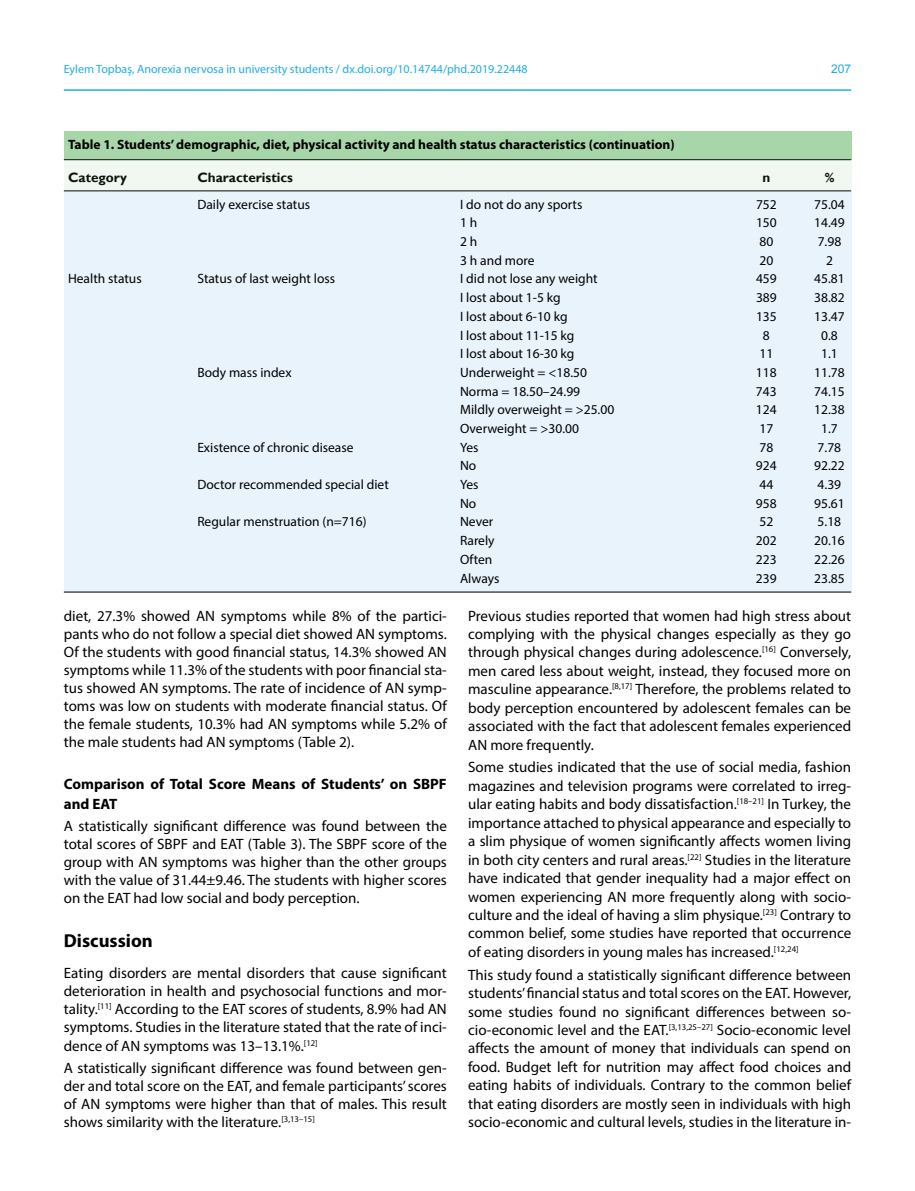
<style>
.page{position:relative;width:915px;height:1191px;background:#fff}
.page>*{position:absolute;margin:0;border:0;box-sizing:border-box;transform-origin:0 0}
.t1{font:700 18.75px "Myriad Pro";color:#000}
.t2{font:15px/18.5px "Myriad Pro";color:#000;text-align:justify}
.t3{font:700 15px/19.6px "Myriad Pro";color:#000}
.t4{font:13.5px "Myriad Pro";color:#000}
.t5{font:700 13.5px "Myriad Pro";color:#000}
.t6{font:700 13.5px "Gill Sans";color:#000}
.t7{font:12px "Myriad Pro";color:#21ade3}
.t8{font:12px "Arial";color:#21ade3}
</style>
<div class="page">
<hr style="left:64px;top:89px;width:786px;height:2px;background:#21ade3">
<div style="left:64px;top:131px;width:786px;height:28px;background:#a7d6a8"></div>
<div style="left:64px;top:191px;width:786px;height:401px;background:#e9f3fb"></div>
<hr style="left:64px;top:191px;width:786px;height:1px;background:#000">
<div style="left:64px;top:159px;width:786px;height:32px;background:#f0f8f1"></div>
<hr style="left:64px;top:592px;width:786px;height:1px;background:#000">
<p class="t7" style="left:64px;top:61px;width:465px">Eylem Topbaş, Anorexia nervosa in university students / dx.doi.org/10.14744/phd.2019.22448</p>
<p class="t8" style="left:830px;top:60px;width:22px">207</p>
<p class="t5" style="left:68px;top:136px;width:608px">Table 1. Students’ demographic, diet, physical activity and health status characteristics (continuation)</p>
<p class="t6" style="left:68px;top:169px;width:61px">Category</p>
<p class="t6" style="left:197px;top:169px;width:97px">Characteristics</p>
<p class="t6" style="left:762px;top:169px;width:9px">n</p>
<p class="t6" style="left:824px;top:169px;width:11px">%</p>
<p class="t4" style="left:197px;top:196px;width:114px">Daily exercise status</p>
<p class="t4" style="left:460px;top:196px;width:124px">I do not do any sports</p>
<p class="t4" style="left:755px;top:196px;width:22px">752</p>
<p class="t4" style="left:814px;top:196px;width:32px">75.04</p>
<p class="t4" style="left:460px;top:214px;width:19px">1 h</p>
<p class="t4" style="left:755px;top:214px;width:22px">150</p>
<p class="t4" style="left:814px;top:214px;width:32px">14.49</p>
<p class="t4" style="left:460px;top:233px;width:19px">2 h</p>
<p class="t4" style="left:759px;top:233px;width:15px">80</p>
<p class="t4" style="left:817px;top:233px;width:25px">7.98</p>
<p class="t4" style="left:460px;top:252px;width:76px">3 h and more</p>
<p class="t4" style="left:759px;top:252px;width:15px">20</p>
<p class="t4" style="left:825px;top:252px;width:8px">2</p>
<p class="t4" style="left:68px;top:271px;width:75px">Health status</p>
<p class="t4" style="left:197px;top:271px;width:139px">Status of last weight loss</p>
<p class="t4" style="left:460px;top:271px;width:139px">I did not lose any weight</p>
<p class="t4" style="left:755px;top:271px;width:22px">459</p>
<p class="t4" style="left:814px;top:271px;width:32px">45.81</p>
<p class="t4" style="left:460px;top:289px;width:102px">I lost about 1-5 kg</p>
<p class="t4" style="left:755px;top:289px;width:22px">389</p>
<p class="t4" style="left:813px;top:289px;width:32px">38.82</p>
<p class="t4" style="left:460px;top:308px;width:109px">I lost about 6-10 kg</p>
<p class="t4" style="left:755px;top:308px;width:22px">135</p>
<p class="t4" style="left:813px;top:308px;width:32px">13.47</p>
<p class="t4" style="left:460px;top:327px;width:116px">I lost about 11-15 kg</p>
<p class="t4" style="left:762px;top:327px;width:8px">8</p>
<p class="t4" style="left:820px;top:327px;width:18px">0.8</p>
<p class="t4" style="left:460px;top:345px;width:116px">I lost about 16-30 kg</p>
<p class="t4" style="left:759px;top:345px;width:15px">11</p>
<p class="t4" style="left:820px;top:345px;width:18px">1.1</p>
<p class="t4" style="left:197px;top:364px;width:96px">Body mass index</p>
<p class="t4" style="left:460px;top:364px;width:128px">Underweight = &lt;18.50</p>
<p class="t4" style="left:755px;top:364px;width:22px">118</p>
<p class="t4" style="left:813px;top:364px;width:32px">11.78</p>
<p class="t4" style="left:460px;top:383px;width:122px">Norma = 18.50–24.99</p>
<p class="t4" style="left:755px;top:383px;width:22px">743</p>
<p class="t4" style="left:813px;top:383px;width:32px">74.15</p>
<p class="t4" style="left:460px;top:401px;width:156px">Mildly overweight = &gt;25.00</p>
<p class="t4" style="left:755px;top:401px;width:22px">124</p>
<p class="t4" style="left:813px;top:401px;width:32px">12.38</p>
<p class="t4" style="left:460px;top:420px;width:120px">Overweight = &gt;30.00</p>
<p class="t4" style="left:759px;top:420px;width:15px">17</p>
<p class="t4" style="left:820px;top:420px;width:18px">1.7</p>
<p class="t4" style="left:197px;top:439px;width:158px">Existence of chronic disease</p>
<p class="t4" style="left:460px;top:439px;width:20px">Yes</p>
<p class="t4" style="left:759px;top:439px;width:15px">78</p>
<p class="t4" style="left:817px;top:439px;width:25px">7.78</p>
<p class="t4" style="left:460px;top:457px;width:18px">No</p>
<p class="t4" style="left:755px;top:457px;width:22px">924</p>
<p class="t4" style="left:813px;top:457px;width:32px">92.22</p>
<p class="t4" style="left:197px;top:476px;width:193px">Doctor recommended special diet</p>
<p class="t4" style="left:460px;top:476px;width:20px">Yes</p>
<p class="t4" style="left:759px;top:476px;width:15px">44</p>
<p class="t4" style="left:817px;top:476px;width:25px">4.39</p>
<p class="t4" style="left:460px;top:495px;width:18px">No</p>
<p class="t4" style="left:755px;top:495px;width:22px">958</p>
<p class="t4" style="left:813px;top:495px;width:32px">95.61</p>
<p class="t4" style="left:197px;top:513px;width:171px">Regular menstruation (n=716)</p>
<p class="t4" style="left:460px;top:513px;width:35px">Never</p>
<p class="t4" style="left:759px;top:513px;width:15px">52</p>
<p class="t4" style="left:817px;top:513px;width:25px">5.18</p>
<p class="t4" style="left:460px;top:532px;width:36px">Rarely</p>
<p class="t4" style="left:755px;top:532px;width:22px">202</p>
<p class="t4" style="left:813px;top:532px;width:32px">20.16</p>
<p class="t4" style="left:460px;top:551px;width:34px">Often</p>
<p class="t4" style="left:755px;top:551px;width:22px">223</p>
<p class="t4" style="left:813px;top:551px;width:32px">22.26</p>
<p class="t4" style="left:460px;top:569px;width:41px">Always</p>
<p class="t4" style="left:755px;top:569px;width:22px">239</p>
<p class="t4" style="left:813px;top:569px;width:32px">23.85</p>
<p class="t2" style="left:64px;top:606px;width:384px">diet, 27.3% showed AN symptoms while 8% of the partici&shy;pants who do not follow a special diet showed AN symptoms.<br>Of the students with good financial status, 14.3% showed AN symptoms while 11.3% of the students with poor financial sta&shy;tus showed AN symptoms. The rate of incidence of AN symp&shy;toms was low on students with moderate financial status. Of the female students, 10.3% had AN symptoms while 5.2% of the male students had AN symptoms (Table 2).</p>
<p class="t3" style="left:64px;top:773px;width:384px">Comparison of Total Score Means of Students’ on SBPF and EAT</p>
<p class="t2" style="left:64px;top:816px;width:384px">A statistically significant difference was found between the total scores of SBPF and EAT (Table 3). The SBPF score of the group with AN symptoms was higher than the other groups with the value of 31.44±9.46. The students with higher scores on the EAT had low social and body perception.</p>
<p class="t1" style="left:64px;top:928px;width:91px">Discussion</p>
<p class="t2" style="left:64px;top:963px;width:384px">Eating disorders are mental disorders that cause significant deterioration in health and psychosocial functions and mor&shy;tality.<sup>[11]</sup> According to the EAT scores of students, 8.9% had AN symptoms. Studies in the literature stated that the rate of inci&shy;dence of AN symptoms was 13–13.1%.<sup>[12]</sup></p>
<p class="t2" style="left:64px;top:1058px;width:384px">A statistically significant difference was found between gen&shy;der and total score on the EAT, and female participants’ scores of AN symptoms were higher than that of males. This result shows similarity with the literature.<sup>[3,13–15]</sup></p>
<p class="t2" style="left:468px;top:606px;width:384px">Previous studies reported that women had high stress about complying with the physical changes especially as they go through physical changes during adolescence.<sup>[16]</sup> Conversely, men cared less about weight, instead, they focused more on masculine appearance.<sup>[8,17]</sup> Therefore, the problems related to body perception encountered by adolescent females can be associated with the fact that adolescent females experienced AN more frequently.</p>
<p class="t2" style="left:468px;top:758px;width:384px">Some studies indicated that the use of social media, fashion magazines and television programs were correlated to irreg&shy;ular eating habits and body dissatisfaction.<sup>[18–21]</sup> In Turkey, the importance attached to physical appearance and especially to a slim physique of women significantly affects women living in both city centers and rural areas.<sup>[22]</sup> Studies in the literature have indicated that gender inequality had a major effect on women experiencing AN more frequently along with socio&shy;culture and the ideal of having a slim physique.<sup>[23]</sup> Contrary to common belief, some studies have reported that occurrence of eating disorders in young males has increased.<sup>[12,24]</sup></p>
<p class="t2" style="left:468px;top:965px;width:384px">This study found a statistically significant difference between students’ financial status and total scores on the EAT. However, some studies found no significant differences between so&shy;cio-economic level and the EAT.<sup>[3,13,25–27]</sup> Socio-economic level affects the amount of money that individuals can spend on food. Budget left for nutrition may affect food choices and eating habits of individuals. Contrary to the common belief that eating disorders are mostly seen in individuals with high socio-economic and cultural levels, studies in the literature in-</p>
</div>
